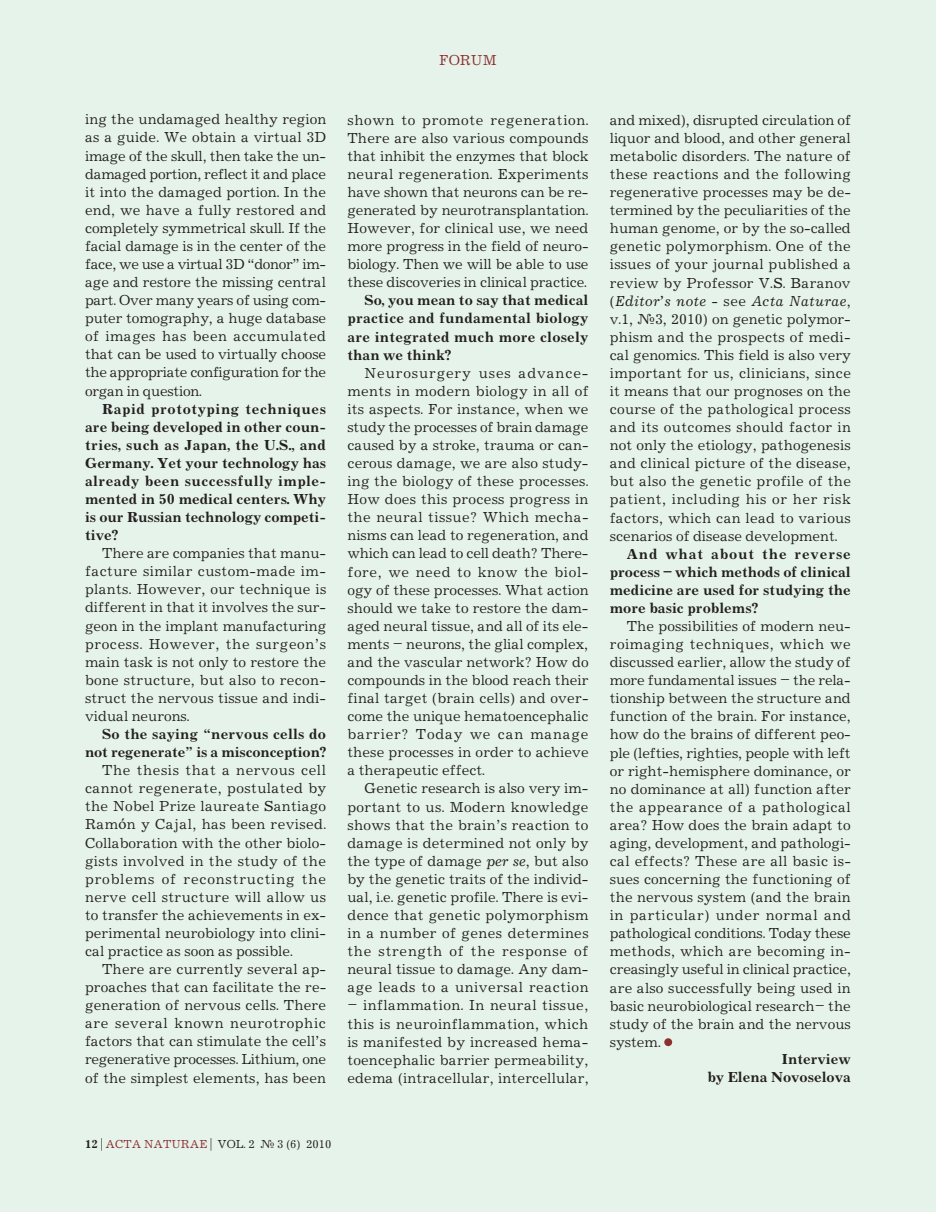
<style>
.page{position:relative;width:936px;height:1212px;background:#fff}
.page>*{position:absolute;margin:0;border:0;box-sizing:border-box;transform-origin:0 0}
.t1{font:15px/18.1px "Journal C";color:#231f20;text-align:justify}
.t2{font:700 15px/18.1px "Journal C";color:#231f20;text-align:justify}
.t3{font:15px "Journal C";color:#8c2f2f}
.t4{font:12px "Journal C";color:#231f20}
.s1{font-family:"Newton C Pro"}
.s2{font-style:italic}
.s3{font-weight:700}
.s4{color:#8c2f2f}
</style>
<div class="page">
<div style="left:0;top:0;width:914px;height:1212px;background:#e6f3ea"></div>
<div style="left:914px;top:0;width:21px;height:1212px;background:#e6f3ea"></div>
<div style="left:664px;top:1038px;width:8px;height:8px;background:#8c2f2f;border-radius:50%"></div>
<p class="t1" style="left:85px;top:111px;width:243px">ing the undamaged healthy region as a guide. We obtain a virtual 3D image of the skull, then take the un&shy;damaged portion, reflect it and place it into the damaged portion. In the end, we have a fully restored and completely symmetrical skull. If the facial damage is in the center of the face, we use a virtual 3D “donor” im&shy;age and restore the missing central part. Over many years of using com&shy;puter tomography, a huge database of images has been accumulated that can be used to virtually choose the appropriate configuration for the organ in question.</p>
<p class="t2" style="left:85px;top:400px;width:243px;text-indent:17px">Rapid prototyping techniques are being developed in other coun&shy;tries, such as Japan, the U.S., and Germany. Yet your technology has already been successfully imple&shy;mented in 50 medical centers. Why is our Russian technology competi&shy;tive?</p>
<p class="t1" style="left:85px;top:545px;width:243px;text-indent:17px">There are companies that manu&shy;facture similar custom-made im&shy;plants. However, our technique is different in that it involves the sur&shy;geon in the implant manufacturing process. However, the surgeon’s main task is not only to restore the bone structure, but also to recon&shy;struct the nervous tissue and indi&shy;vidual neurons.</p>
<p class="t2" style="left:85px;top:725px;width:242px;text-align:right">So the saying “nervous cells do not regenerate” is a misconception?</p>
<p class="t1" style="left:85px;top:762px;width:243px;text-indent:17px">The thesis that a nervous cell cannot regenerate, postulated by the Nobel Prize laureate Santiago Ram<span class="s1">ó</span>n y Cajal, has been revised.<br>Collaboration with the other biolo&shy;gists involved in the study of the problems of reconstructing the nerve cell structure will allow us to transfer the achievements in ex&shy;perimental neurobiology into clini&shy;cal practice as soon as possible.</p>
<p class="t1" style="left:85px;top:960px;width:243px;text-indent:17px">There are currently several ap&shy;proaches that can facilitate the re&shy;generation of nervous cells. There are several known neurotrophic factors that can stimulate the cell’s regenerative processes. Lithium, one of the simplest elements, has been</p>
<p class="t3" style="left:439px;top:52px;width:59px">FORUM</p>
<p class="t1" style="left:347px;top:111px;width:243px">shown to promote regeneration.<br>There are also various compounds that inhibit the enzymes that block neural regeneration. Experiments have shown that neurons can be re&shy;generated by neurotransplantation.<br>However, for clinical use, we need more progress in the field of neuro&shy;biology. Then we will be able to use these discoveries in clinical practice.</p>
<p class="t2" style="left:347px;top:292px;width:242px;text-indent:17px">So, you mean to say that medical practice and fundamental biology are integrated much more closely than we think?</p>
<p class="t1" style="left:347px;top:364px;width:243px;text-indent:17px">Neurosurgery uses advance&shy;ments in modern biology in all of its aspects. For instance, when we study the processes of brain damage caused by a stroke, trauma or can&shy;cerous damage, we are also study&shy;ing the biology of these processes.<br>How does this process progress in the neural tissue? Which mecha&shy;nisms can lead to regeneration, and which can lead to cell death? There&shy;fore, we need to know the biol&shy;ogy of these processes. What action should we take to restore the dam&shy;aged neural tissue, and all of its ele&shy;ments – neurons, the glial complex, and the vascular network? How do compounds in the blood reach their final target (brain cells) and over&shy;come the unique hematoencephalic barrier? Today we can manage these processes in order to achieve a therapeutic effect.</p>
<p class="t1" style="left:347px;top:780px;width:243px;text-indent:17px">Genetic research is also very im&shy;portant to us. Modern knowledge shows that the brain’s reaction to damage is determined not only by the type of damage <span class="s2">per se</span>, but also by the genetic traits of the individ&shy;ual, i.e. genetic profile. There is evi&shy;dence that genetic polymorphism in a number of genes determines the strength of the response of neural tissue to damage. Any dam&shy;age leads to a universal reaction</p>
<p class="t1" style="left:347px;top:997px;width:243px">– inflammation. In neural tissue, this is neuroinflammation, which is manifested by increased hema&shy;toencephalic barrier permeability, edema (intracellular, intercellular,</p>
<p class="t4" style="left:85px;top:1137px;width:248px"><span class="s3">12</span> | <span class="s4">Acta naturae</span> | VOL. 2 № 3 (6) 2010</p>
<p class="t1" style="left:609px;top:111px;width:243px">and mixed), disrupted circulation of liquor and blood, and other general metabolic disorders. The nature of these reactions and the following regenerative processes may be de&shy;termined by the peculiarities of the human genome, or by the so-called genetic polymorphism. One of the issues of your journal published a review by Professor V.S. Baranov (<span class="s2">Editor’s note</span> - see <span class="s2">Acta Naturae</span>, v.1, №3, 2010) on genetic polymor&shy;phism and the prospects of medi&shy;cal genomics. This field is also very important for us, clinicians, since it means that our prognoses on the course of the pathological process and its outcomes should factor in not only the etiology, pathogenesis and clinical picture of the disease, but also the genetic profile of the patient, including his or her risk factors, which can lead to various scenarios of disease development.</p>
<p class="t2" style="left:609px;top:545px;width:242px;text-indent:17px">And what about the reverse process – which methods of clinical medicine are used for studying the more basic problems?</p>
<p class="t1" style="left:609px;top:618px;width:243px;text-indent:17px">The possibilities of modern neu&shy;roimaging techniques, which we discussed earlier, allow the study of more fundamental issues – the rela&shy;tionship between the structure and function of the brain. For instance, how do the brains of different peo&shy;ple (lefties, righties, people with left or right-hemisphere dominance, or no dominance at all) function after the appearance of a pathological area? How does the brain adapt to aging, development, and pathologi&shy;cal effects? These are all basic is&shy;sues concerning the functioning of the nervous system (and the brain in particular) under normal and pathological conditions. Today these methods, which are becoming in&shy;creasingly useful in clinical practice, are also successfully being used in basic neurobiological research– the study of the brain and the nervous system.</p>
<p class="t2" style="left:707px;top:1050px;width:145px;text-align:right">Interview<br>by Elena Novoselova</p>
</div>
